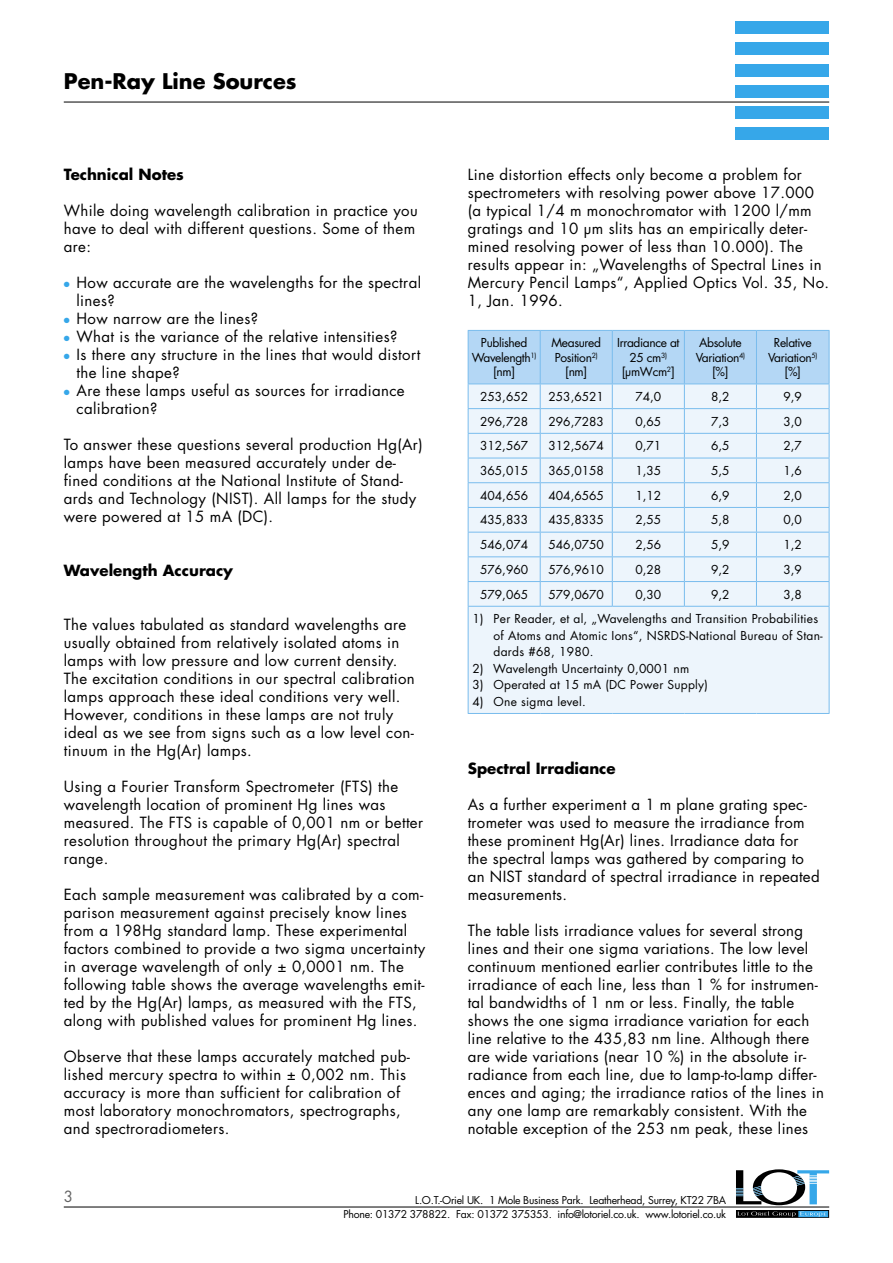
<style>
.page{position:relative;width:893px;height:1263px;background:#fff}
.page>*{position:absolute;margin:0;border:0;box-sizing:border-box;transform-origin:0 0}
.t1{font:700 21px "Futura";color:#000}
.t2{font:15px/18px "Futura";letter-spacing:.025em;color:#000}
.t3{font:700 15px "Futura";color:#000}
.t4{font:15px "Futura";color:#636363}
.t5{font:12px "Futura";color:#000}
.t6{font:12px/16.5px "Futura";letter-spacing:.02em;color:#000}
.t7{font:12px/14.4px "Futura";letter-spacing:-.03em;color:#000;text-align:center}
.t8{font:10.5px/13.8px "Futura";letter-spacing:-.025em;color:#000;text-align:right}
.s1{color:#36a7e9}
</style>
<div class="page">
<div style="left:736px;top:21px;width:93px;height:13px;background:#36a7e9"></div>
<div style="left:736px;top:43px;width:93px;height:12px;background:#36a7e9"></div>
<div style="left:736px;top:64px;width:93px;height:13px;background:#36a7e9"></div>
<div style="left:736px;top:85px;width:93px;height:13px;background:#36a7e9"></div>
<div style="left:736px;top:106px;width:93px;height:13px;background:#36a7e9"></div>
<div style="left:736px;top:128px;width:93px;height:12px;background:#36a7e9"></div>
<hr style="left:64px;top:102px;width:765px;height:1px;background:#000">
<hr style="left:64px;top:1206px;width:765px;height:1px;background:#000">
<svg style="left:736px;top:1210px;width:93px;height:8px"></svg>
<div style="left:798px;top:1211px;width:30px;height:6px;background:#3eaae9"></div>
<svg style="left:738px;top:1211px;width:88px;height:6px"></svg>
<svg style="left:736px;top:1169px;width:93px;height:36px"></svg>
<div style="left:469px;top:607px;width:360px;height:106px;background:#edf5fc"></div>
<svg style="left:468px;top:330px;width:362px;height:276px"></svg>
<hr style="left:468px;top:606px;width:72px;height:1px;background:#79bced">
<hr style="left:468px;top:607px;width:1px;height:106px;background:#79bced">
<hr style="left:540px;top:606px;width:72px;height:1px;background:#79bced">
<hr style="left:612px;top:606px;width:72px;height:1px;background:#79bced">
<hr style="left:684px;top:606px;width:72px;height:1px;background:#79bced">
<hr style="left:756px;top:606px;width:73px;height:1px;background:#79bced">
<hr style="left:829px;top:607px;width:1px;height:106px;background:#79bced">
<hr style="left:468px;top:713px;width:72px;height:1px;background:#79bced">
<hr style="left:540px;top:713px;width:72px;height:1px;background:#79bced">
<hr style="left:612px;top:713px;width:72px;height:1px;background:#79bced">
<hr style="left:684px;top:713px;width:72px;height:1px;background:#79bced">
<hr style="left:756px;top:713px;width:73px;height:1px;background:#79bced">
<h1 class="t1" style="left:64px;top:67px;width:234px">Pen-Ray Line Sources</h1>
<p class="t3" style="left:64px;top:164px;width:122px">Technical Notes</p>
<p class="t2" style="left:64px;top:201px;width:355px">While doing wavelength calibration in practice you have to deal with different questions. Some of them are:</p>
<p class="t2" style="left:77px;top:273px;width:346px;text-indent:-13px"><span class="s1">●</span> How accurate are the wavelengths for the spectral lines?</p>
<p class="t2" style="left:64px;top:309px;width:196px"><span class="s1">●</span> How narrow are the lines?</p>
<p class="t2" style="left:64px;top:327px;width:335px"><span class="s1">●</span> What is the variance of the relative intensities?</p>
<p class="t2" style="left:77px;top:345px;width:345px;text-indent:-13px"><span class="s1">●</span> Is there any structure in the lines that would distort the line shape?</p>
<p class="t2" style="left:77px;top:381px;width:330px;text-indent:-13px"><span class="s1">●</span> Are these lamps useful as sources for irradiance calibration?</p>
<p class="t2" style="left:64px;top:435px;width:360px">To answer these questions several production Hg(Ar) lamps have been measured accurately under de&shy;fined conditions at the National Institute of Stand&shy;ards and Technology (NIST). All lamps for the study were powered at 15 mA (DC).</p>
<p class="t3" style="left:64px;top:560px;width:171px">Wavelength Accuracy</p>
<p class="t2" style="left:64px;top:615px;width:352px">The values tabulated as standard wavelengths are usually obtained from relatively isolated atoms in lamps with low pressure and low current density.<br>The excitation conditions in our spectral calibration lamps approach these ideal conditions very well.<br>However, conditions in these lamps are not truly ideal as we see from signs such as a low level con&shy;tinuum in the Hg(Ar) lamps.</p>
<p class="t2" style="left:64px;top:777px;width:361px">Using a Fourier Transform Spectrometer (FTS) the wavelength location of prominent Hg lines was measured. The FTS is capable of 0,001 nm or better resolution throughout the primary Hg(Ar) spectral range.</p>
<p class="t2" style="left:64px;top:885px;width:363px">Each sample measurement was calibrated by a com&shy;parison measurement against precisely know lines from a 198Hg standard lamp. These experimental factors combined to provide a two sigma uncertainty in average wavelength of only ± 0,0001 nm. The following table shows the average wavelengths emit&shy;ted by the Hg(Ar) lamps, as measured with the FTS, along with published values for prominent Hg lines.</p>
<p class="t2" style="left:64px;top:1047px;width:348px">Observe that these lamps accurately matched pub&shy;lished mercury spectra to within ± 0,002 nm. This accuracy is more than sufficient for calibration of most laboratory monochromators, spectrographs, and spectroradiometers.</p>
<p class="t2" style="left:468px;top:165px;width:363px">Line distortion effects only become a problem for spectrometers with resolving power above 17.000 (a typical 1/4 m monochromator with 1200 l/mm gratings and 10 µm slits has an empirically deter&shy;mined resolving power of less than 10.000). The results appear in: „Wavelengths of Spectral Lines in Mercury Pencil Lamps“, Applied Optics Vol. 35, No.<br>1, Jan. 1996.</p>
<p class="t7" style="left:472px;top:336px;width:66px">Published<br>Wavelength<sup>1) </sup>[nm]</p>
<p class="t7" style="left:551px;top:336px;width:51px">Measured<br>Position<sup>2) </sup>[nm]</p>
<p class="t7" style="left:617px;top:336px;width:64px">Irradiance at<br>25 cm<sup>3) </sup>[µmWcm<sup>2</sup>]</p>
<p class="t7" style="left:696px;top:336px;width:51px">Absolute<br>Variation<sup>4) </sup>[%]</p>
<p class="t7" style="left:768px;top:336px;width:51px">Relative<br>Variation<sup>5) </sup>[%]</p>
<p class="t5" style="left:480px;top:388px;width:50px">253,652</p>
<p class="t5" style="left:548px;top:388px;width:57px">253,6521</p>
<p class="t5" style="left:635px;top:388px;width:27px">74,0</p>
<p class="t5" style="left:711px;top:388px;width:20px">8,2</p>
<p class="t5" style="left:783px;top:388px;width:20px">9,9</p>
<p class="t5" style="left:480px;top:413px;width:50px">296,728</p>
<p class="t5" style="left:548px;top:413px;width:57px">296,7283</p>
<p class="t5" style="left:635px;top:413px;width:27px">0,65</p>
<p class="t5" style="left:711px;top:413px;width:20px">7,3</p>
<p class="t5" style="left:783px;top:413px;width:20px">3,0</p>
<p class="t5" style="left:480px;top:438px;width:50px">312,567</p>
<p class="t5" style="left:548px;top:438px;width:57px">312,5674</p>
<p class="t5" style="left:635px;top:438px;width:27px">0,71</p>
<p class="t5" style="left:711px;top:438px;width:20px">6,5</p>
<p class="t5" style="left:783px;top:438px;width:20px">2,7</p>
<p class="t5" style="left:480px;top:462px;width:50px">365,015</p>
<p class="t5" style="left:548px;top:462px;width:57px">365,0158</p>
<p class="t5" style="left:635px;top:462px;width:27px">1,35</p>
<p class="t5" style="left:711px;top:462px;width:20px">5,5</p>
<p class="t5" style="left:783px;top:462px;width:20px">1,6</p>
<p class="t5" style="left:480px;top:487px;width:50px">404,656</p>
<p class="t5" style="left:548px;top:487px;width:57px">404,6565</p>
<p class="t5" style="left:635px;top:487px;width:27px">1,12</p>
<p class="t5" style="left:711px;top:487px;width:20px">6,9</p>
<p class="t5" style="left:783px;top:487px;width:20px">2,0</p>
<p class="t5" style="left:480px;top:512px;width:50px">435,833</p>
<p class="t5" style="left:548px;top:512px;width:57px">435,8335</p>
<p class="t5" style="left:635px;top:512px;width:27px">2,55</p>
<p class="t5" style="left:711px;top:512px;width:20px">5,8</p>
<p class="t5" style="left:783px;top:512px;width:20px">0,0</p>
<p class="t5" style="left:480px;top:536px;width:50px">546,074</p>
<p class="t5" style="left:548px;top:536px;width:57px">546,0750</p>
<p class="t5" style="left:635px;top:536px;width:27px">2,56</p>
<p class="t5" style="left:711px;top:536px;width:20px">5,9</p>
<p class="t5" style="left:783px;top:536px;width:20px">1,2</p>
<p class="t5" style="left:480px;top:561px;width:50px">576,960</p>
<p class="t5" style="left:548px;top:561px;width:57px">576,9610</p>
<p class="t5" style="left:635px;top:561px;width:27px">0,28</p>
<p class="t5" style="left:711px;top:561px;width:20px">9,2</p>
<p class="t5" style="left:783px;top:561px;width:20px">3,9</p>
<p class="t5" style="left:480px;top:586px;width:50px">579,065</p>
<p class="t5" style="left:548px;top:586px;width:57px">579,0670</p>
<p class="t5" style="left:635px;top:586px;width:27px">0,30</p>
<p class="t5" style="left:711px;top:586px;width:20px">9,2</p>
<p class="t5" style="left:783px;top:586px;width:20px">3,8</p>
<p class="t6" style="left:494px;top:610px;width:331px;text-indent:-21px">1) Per Reader, et al, „Wavelengths and Transition Probabilities of Atoms and Atomic Ions“, NSRDS-National Bureau of Stan&shy;dards #68, 1980.</p>
<p class="t6" style="left:472px;top:660px;width:218px">2) Wavelength Uncertainty 0,0001 nm</p>
<p class="t6" style="left:472px;top:676px;width:237px">3) Operated at 15 mA (DC Power Supply)</p>
<p class="t6" style="left:472px;top:693px;width:115px">4) One sigma level.</p>
<p class="t3" style="left:468px;top:758px;width:149px">Spectral Irradiance</p>
<p class="t2" style="left:468px;top:795px;width:353px">As a further experiment a 1 m plane grating spec&shy;trometer was used to measure the irradiance from these prominent Hg(Ar) lines. Irradiance data for the spectral lamps was gathered by comparing to an NIST standard of spectral irradiance in repeated measurements.</p>
<p class="t2" style="left:468px;top:921px;width:358px">The table lists irradiance values for several strong lines and their one sigma variations. The low level continuum mentioned earlier contributes little to the irradiance of each line, less than 1 % for instrumen&shy;tal bandwidths of 1 nm or less. Finally, the table shows the one sigma irradiance variation for each line relative to the 435,83 nm line. Although there are wide variations (near 10 %) in the absolute ir&shy;radiance from each line, due to lamp-to-lamp differ&shy;ences and aging; the irradiance ratios of the lines in any one lamp are remarkably consistent. With the notable exception of the 253 nm peak, these lines</p>
<p class="t4" style="left:64px;top:1186px;width:11px">3</p>
<p class="t8" style="left:343px;top:1193px;width:384px">L.O.T.-Oriel UK. 1 Mole Business Park. Leatherhead, Surrey, KT22 7BA<br>Phone: 01372 378822. Fax: 01372 375353. info@lotoriel.co.uk. www.lotoriel.co.uk</p>
</div>
